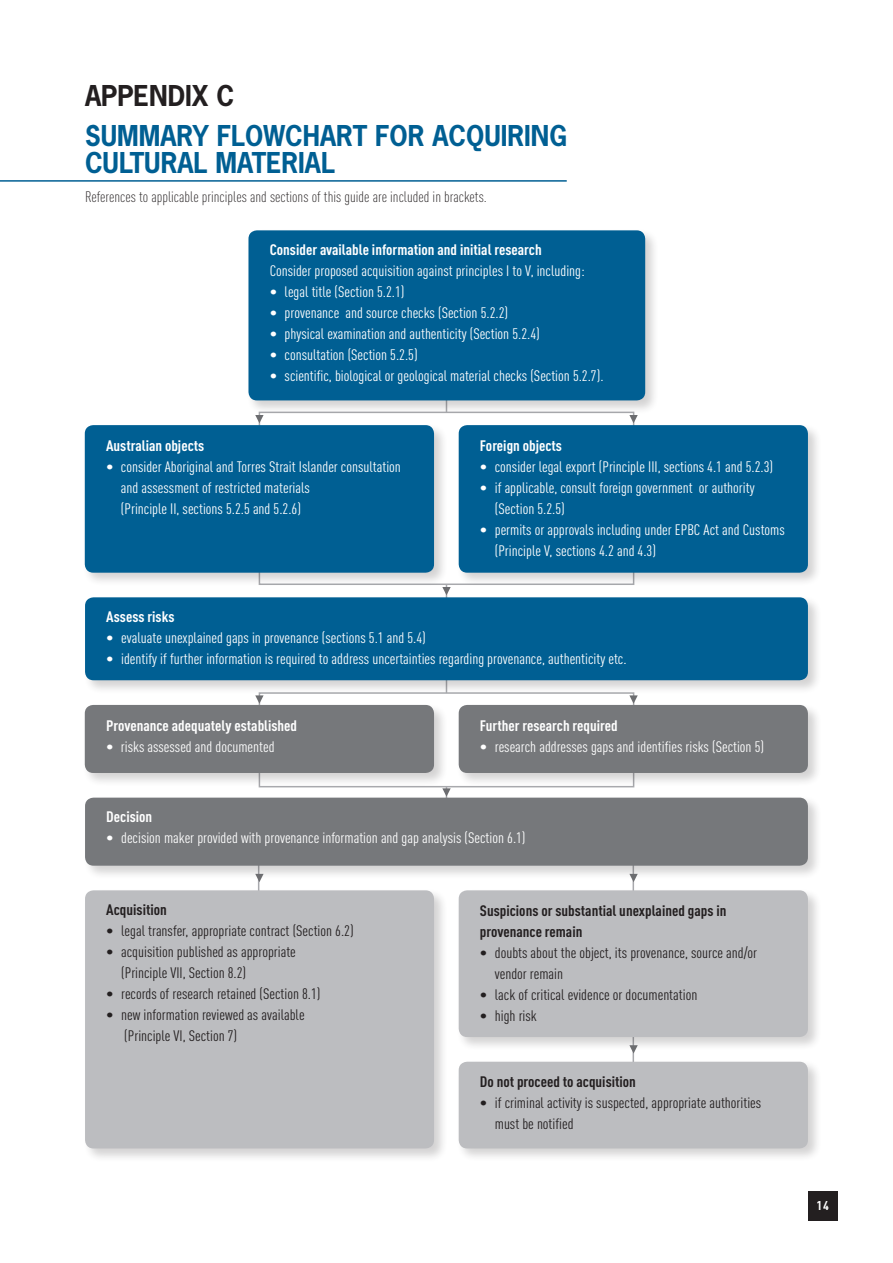
<style>
.page{position:relative;width:893px;height:1263px;background:#fff}
.page>*{position:absolute;margin:0;border:0;box-sizing:border-box;transform-origin:0 0}
.Heading_3{font:700 27px/27px "News Gothic Std";color:#005f93;scale:.94 1}
.Text{font:700 27px "News Gothic Std";color:#231f20;scale:.95 1}
.Text-2{font:condensed 15px/21px "DINOT";color:#fff;scale:1.07 1}
.Text-3{font:condensed 15px/21px "DINOT";color:#231f20;scale:1.07 1}
.Text-4{font:700 condensed 15px "DINOT";color:#fff;scale:1.07 1}
.Text-5{font:700 condensed 15px/21px "DINOT";color:#231f20;scale:1.07 1}
.Text-6{font:300 condensed 15px "DINOT";color:#231f20;scale:1.07 1}
.t1{font:700 condensed 12.6px "DINOT";color:#fff;scale:1.15 1}
</style>
<div class="page">
<hr style="left:633px;top:846px;width:1px;height:237px;background:#a8a9ad">
<hr style="left:258px;top:825px;width:1px;height:237px;background:#a8a9ad">
<hr style="left:446px;top:363px;width:1px;height:469px;background:#a8a9ad">
<div style="left:259px;top:412px;width:375px;height:173px;background:#fff"></div>
<div style="left:259px;top:692px;width:375px;height:95px;background:#fff"></div>
<div style="left:246px;top:228px;width:413px;height:186px;background:#231f20;opacity:.2"></div>
<div style="left:248px;top:230px;width:397px;height:170px;background:#005f93;border-radius:9px"></div>
<div style="left:83px;top:595px;width:739px;height:99px;background:#231f20;opacity:.2"></div>
<div style="left:85px;top:597px;width:723px;height:83px;background:#005f93;border-radius:9px"></div>
<div style="left:83px;top:795px;width:739px;height:85px;background:#231f20;opacity:.2"></div>
<div style="left:85px;top:798px;width:723px;height:68px;background:#76787b;border-radius:9px"></div>
<div style="left:83px;top:888px;width:365px;height:274px;background:#231f20;opacity:.2"></div>
<div style="left:85px;top:890px;width:349px;height:258px;background:#bcbdc0;border-radius:9px"></div>
<div style="left:83px;top:423px;width:365px;height:164px;background:#231f20;opacity:.2"></div>
<div style="left:85px;top:425px;width:349px;height:148px;background:#005f93;border-radius:9px"></div>
<div style="left:83px;top:703px;width:365px;height:84px;background:#231f20;opacity:.2"></div>
<div style="left:85px;top:705px;width:349px;height:68px;background:#76787b;border-radius:9px"></div>
<div style="left:456px;top:423px;width:366px;height:164px;background:#231f20;opacity:.2"></div>
<div style="left:459px;top:425px;width:349px;height:148px;background:#005f93;border-radius:9px"></div>
<div style="left:456px;top:703px;width:366px;height:84px;background:#231f20;opacity:.2"></div>
<div style="left:459px;top:705px;width:349px;height:68px;background:#76787b;border-radius:9px"></div>
<div style="left:456px;top:888px;width:366px;height:163px;background:#231f20;opacity:.2"></div>
<div style="left:459px;top:890px;width:349px;height:147px;background:#bcbdc0;border-radius:9px"></div>
<div style="left:456px;top:1059px;width:366px;height:103px;background:#231f20;opacity:.2"></div>
<div style="left:459px;top:1062px;width:349px;height:86px;background:#bcbdc0;border-radius:9px"></div>
<svg style="left:255px;top:415px;width:9px;height:8px"></svg>
<svg style="left:255px;top:695px;width:9px;height:9px"></svg>
<svg style="left:255px;top:874px;width:9px;height:8px"></svg>
<svg style="left:442px;top:587px;width:9px;height:8px"></svg>
<svg style="left:442px;top:788px;width:9px;height:9px"></svg>
<svg style="left:629px;top:415px;width:9px;height:8px"></svg>
<svg style="left:629px;top:695px;width:9px;height:9px"></svg>
<svg style="left:629px;top:874px;width:9px;height:8px"></svg>
<svg style="left:629px;top:1045px;width:9px;height:8px"></svg>
<hr style="left:0;top:180px;width:567px;height:2px;background:#005f93">
<div style="left:808px;top:1191px;width:30px;height:29px;background:#231f20"></div>
<p class="Text" style="left:85px;top:78px;width:159px">APPENDIX C</p>
<p class="Heading_3" style="left:85px;top:122px;width:514px">SUMMARY FLOWCHART FOR ACQUIRING<br>CULTURAL MATERIAL</p>
<p class="Text-6" style="left:85px;top:188px;width:377px">References to applicable principles and sections of this guide are included in brackets.</p>
<p class="Text-4" style="left:270px;top:240px;width:256px">Consider available information and initial research</p>
<p class="Text-2" style="left:270px;top:260px;width:296px">Consider proposed acquisition against principles I to V, including:</p>
<p class="Text-2" style="left:270px;top:281px;width:127px">• legal title (Section 5.2.1)</p>
<p class="Text-2" style="left:270px;top:302px;width:224px">• provenance and source checks (Section 5.2.2)</p>
<p class="Text-2" style="left:270px;top:323px;width:254px">• physical examination and authenticity (Section 5.2.4)</p>
<p class="Text-2" style="left:270px;top:344px;width:140px">• consultation (Section 5.2.5)</p>
<p class="Text-2" style="left:270px;top:365px;width:313px">• scientific, biological or geological material checks (Section 5.2.7).</p>
<p class="Text-4" style="left:106px;top:436px;width:93px">Australian objects</p>
<p class="Text-2" style="left:121px;top:456px;width:263px;text-indent:-15px">• consider Aboriginal and Torres Strait Islander consultation and assessment of restricted materials<br>(Principle II, sections 5.2.5 and 5.2.6)</p>
<p class="Text-4" style="left:480px;top:436px;width:78px">Foreign objects</p>
<p class="Text-2" style="left:480px;top:456px;width:275px">• consider legal export (Principle III, sections 4.1 and 5.2.3)</p>
<p class="Text-2" style="left:495px;top:477px;width:244px;text-indent:-15px">• if applicable, consult foreign government or authority (Section 5.2.5)</p>
<p class="Text-2" style="left:495px;top:519px;width:273px;text-indent:-15px">• permits or approvals including under EPBC Act and Customs (Principle V, sections 4.2 and 4.3)</p>
<p class="Text-4" style="left:106px;top:607px;width:65px">Assess risks</p>
<p class="Text-2" style="left:106px;top:627px;width:300px">• evaluate unexplained gaps in provenance (sections 5.1 and 5.4)</p>
<p class="Text-2" style="left:106px;top:648px;width:488px">• identify if further information is required to address uncertainties regarding provenance, authenticity etc.</p>
<p class="Text-4" style="left:106px;top:716px;width:180px">Provenance adequately established</p>
<p class="Text-2" style="left:106px;top:736px;width:159px">• risks assessed and documented</p>
<p class="Text-4" style="left:480px;top:716px;width:130px">Further research required</p>
<p class="Text-2" style="left:480px;top:736px;width:267px">• research addresses gaps and identifies risks (Section 5)</p>
<p class="Text-4" style="left:106px;top:807px;width:44px">Decision</p>
<p class="Text-2" style="left:106px;top:827px;width:393px">• decision maker provided with provenance information and gap analysis (Section 6.1)</p>
<p class="Text-5" style="left:106px;top:898px;width:58px">Acquisition</p>
<p class="Text-3" style="left:106px;top:920px;width:233px">• legal transfer, appropriate contract (Section 6.2)</p>
<p class="Text-3" style="left:121px;top:941px;width:165px;text-indent:-15px">• acquisition published as appropriate (Principle VII, Section 8.2)</p>
<p class="Text-3" style="left:106px;top:983px;width:202px">• records of research retained (Section 8.1)</p>
<p class="Text-3" style="left:124px;top:1004px;width:170px;text-indent:-18px">• new information reviewed as available (Principle VI, Section 7)</p>
<p class="Text-5" style="left:480px;top:900px;width:232px">Suspicions or substantial unexplained gaps in provenance remain</p>
<p class="Text-3" style="left:495px;top:942px;width:247px;text-indent:-15px">• doubts about the object, its provenance, source and/or vendor remain</p>
<p class="Text-3" style="left:480px;top:984px;width:205px">• lack of critical evidence or documentation</p>
<p class="Text-3" style="left:480px;top:1005px;width:55px">• high risk</p>
<p class="Text-5" style="left:480px;top:1071px;width:147px">Do not proceed to acquisition</p>
<p class="Text-3" style="left:495px;top:1092px;width:251px;text-indent:-15px">• if criminal activity is suspected, appropriate authorities must be notified</p>
<p class="t1" style="left:817px;top:1198px;width:12px">14</p>
</div>
